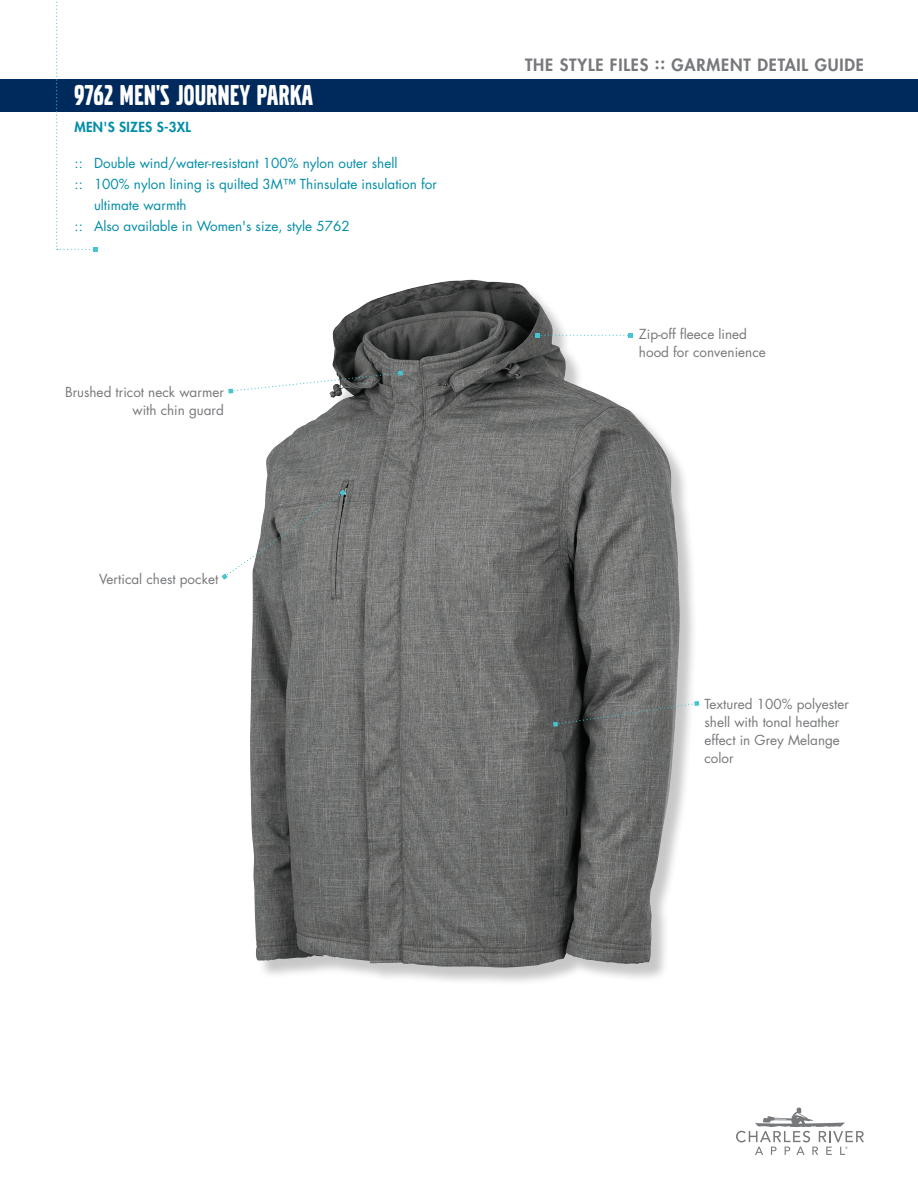
<style>
.page{position:relative;width:918px;height:1188px;background:#fff}
.page>*{position:absolute;margin:0;border:0;box-sizing:border-box;transform-origin:0 0}
.product_name{font:30px "Volvo Broad";letter-spacing:.02em;color:#fff}
.product_name-black{font:800 16.5px "Futura Std";letter-spacing:.05em;color:#76787b}
.Feature_Bullet_Point{font:13.5px/18px "Futura Std";color:#76787b}
.top_bullets{font:13.5px/21px "Futura Std";color:#008da8}
.product_name-2{font:800 13.5px "Futura Std";letter-spacing:.02em;color:#008da8}
</style>
<div class="page">
<div style="left:252px;top:282px;width:446px;height:704px;background:#231f20;opacity:.25"></div>
<img style="left:250px;top:280px;width:221px;height:687px">
<div style="left:0;top:79px;width:918px;height:33px;background:#00295c"></div>
<svg style="left:56px;top:1px;width:41px;height:251px"></svg>
<svg style="left:536px;top:333px;width:97px;height:5px"></svg>
<svg style="left:228px;top:371px;width:175px;height:23px"></svg>
<svg style="left:553px;top:701px;width:146px;height:26px;background:#747877"></svg>
<svg style="left:221px;top:490px;width:125px;height:90px"></svg>
<svg style="left:736px;top:1107px;width:128px;height:48px"></svg>
<p class="product_name" style="left:75px;top:77px;width:240px">9762 MEN'S JOURNEY PARKA</p>
<p class="product_name-2" style="left:75px;top:118px;width:118px">MEN'S SIZES S-3XL</p>
<p class="top_bullets" style="left:75px;top:153px;width:325px">:: Double wind/water-resistant 100% nylon outer shell</p>
<p class="top_bullets" style="left:94px;top:174px;width:344px;text-indent:-20px">:: 100% nylon lining is quilted 3M™ Thinsulate insulation for ultimate warmth</p>
<p class="top_bullets" style="left:75px;top:216px;width:277px">:: Also available in Women's size, style 5762</p>
<p class="Feature_Bullet_Point" style="left:65px;top:383px;width:160px;text-align:right">Brushed tricot neck warmer with chin guard</p>
<p class="Feature_Bullet_Point" style="left:99px;top:570px;width:121px">Vertical chest pocket</p>
<p class="product_name-black" style="left:525px;top:54px;width:340px">THE STYLE FILES :: GARMENT DETAIL GUIDE</p>
<p class="Feature_Bullet_Point" style="left:639px;top:326px;width:128px">Zip-off fleece lined hood for convenience</p>
<p class="Feature_Bullet_Point" style="left:705px;top:695px;width:146px">Textured 100% polyester shell with tonal heather effect in Grey Melange color</p>
</div>
